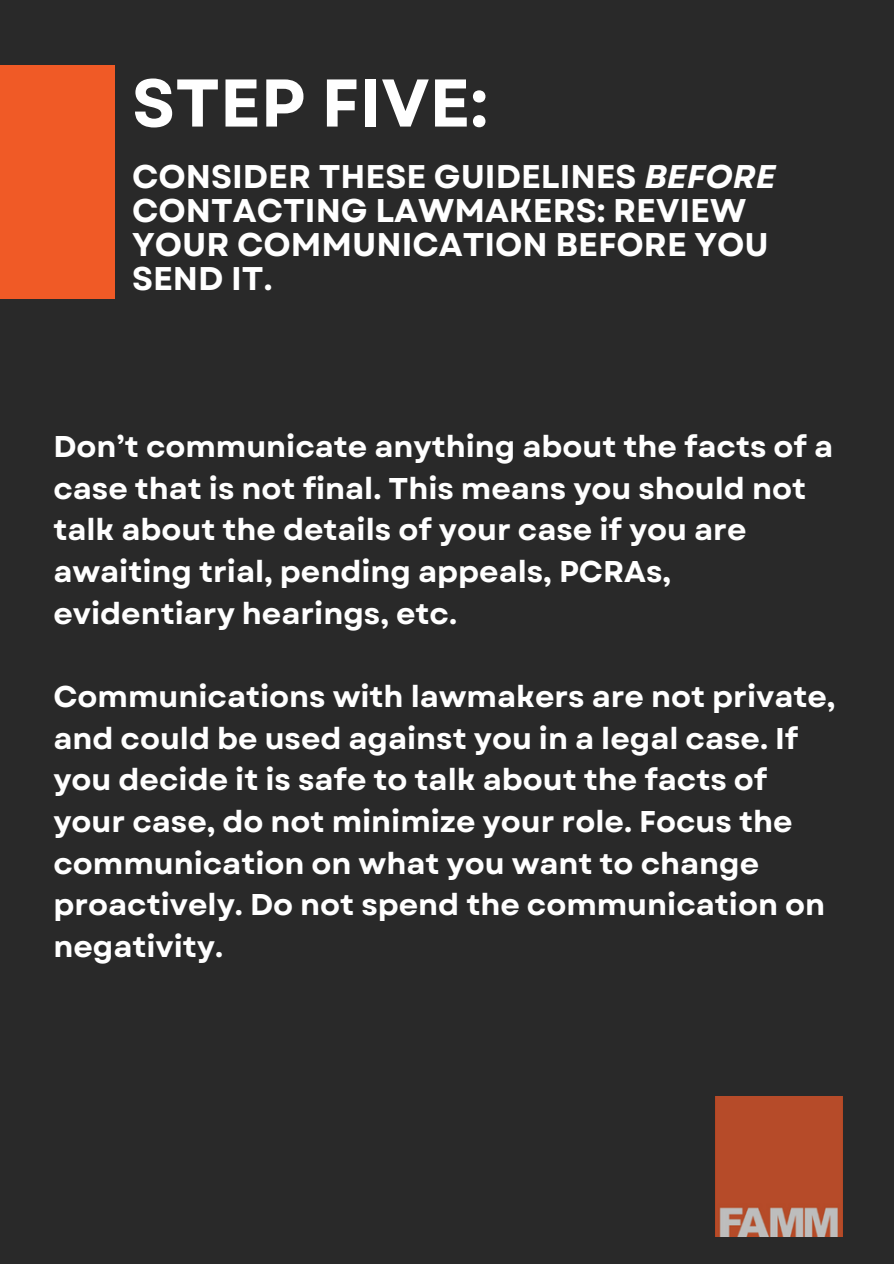
<style>
.page{position:relative;width:894px;height:1264px;background:#fff}
.page>*{position:absolute;margin:0;border:0;box-sizing:border-box;transform-origin:0 0}
.t1{font:700 67.2px "Garet";color:#fff}
.t2{font:700 32.85px/33.8px "Garet";color:#fff}
.t3{font:700 30px/41.7px "Garet";color:#fff}
.s1{font-style:italic}
</style>
<div class="page">
<div style="left:0;top:0;width:893px;height:1263px;background:#292929"></div>
<div style="left:0;top:65px;width:115px;height:234px;background:#f05a26"></div>
<img style="left:715px;top:1096px;width:127px;height:140px">
<h1 class="t1" style="left:132px;top:61px;width:357px">STEP FIVE:</h1>
<p class="t2" style="left:132px;top:161px;width:645px">CONSIDER THESE GUIDELINES <span class="s1">BEFORE<br></span>CONTACTING LAWMAKERS: REVIEW<br>YOUR COMMUNICATION BEFORE YOU<br>SEND IT.</p>
<p class="t3" style="left:53px;top:427px;width:781px">Don’t communicate anything about the facts of a case that is not final. This means you should not talk about the details of your case if you are awaiting trial, pending appeals, PCRAs, evidentiary hearings, etc.</p>
<p class="t3" style="left:53px;top:676px;width:783px">Communications with lawmakers are not private, and could be used against you in a legal case. If you decide it is safe to talk about the facts of your case, do not minimize your role. Focus the communication on what you want to change proactively. Do not spend the communication on negativity.</p>
</div>
